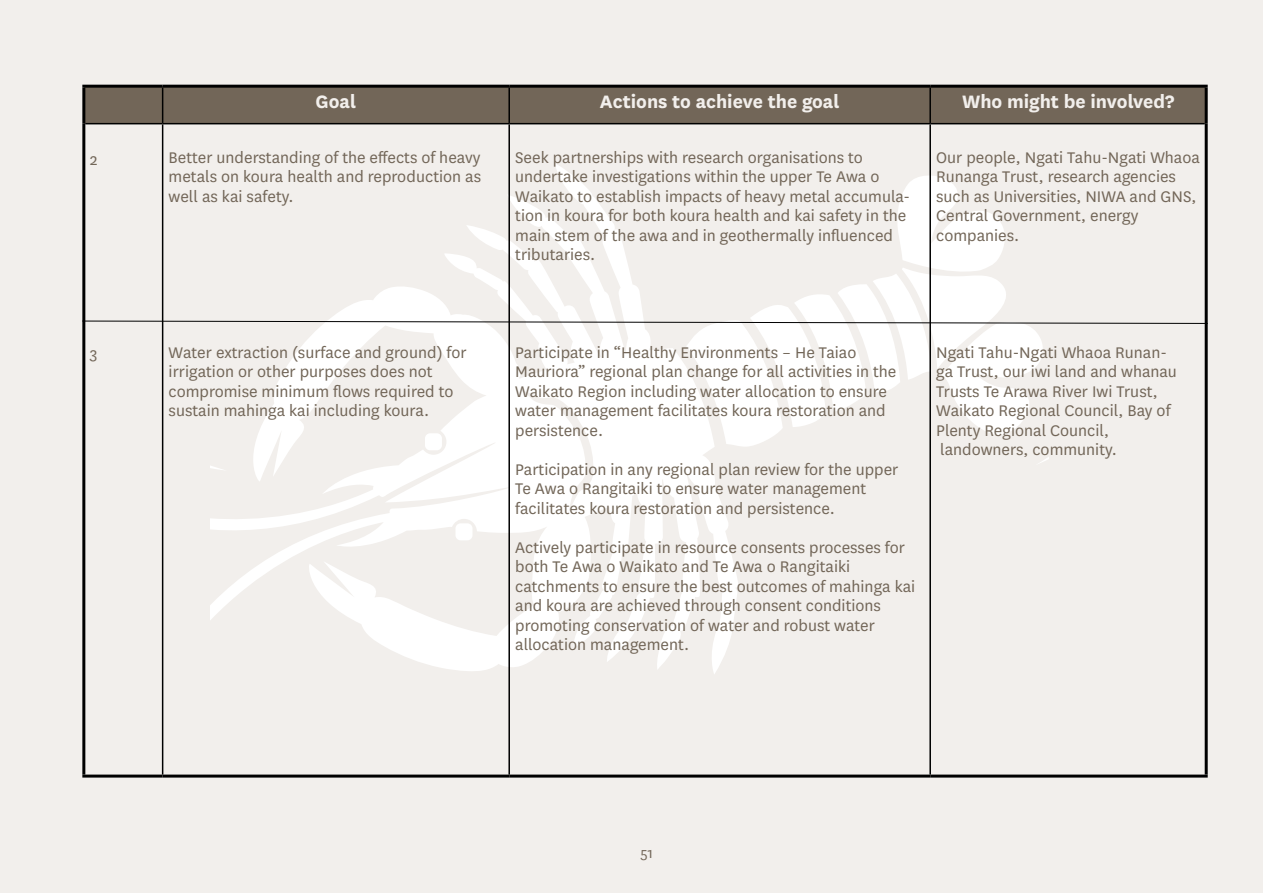
<style>
.page{position:relative;width:1263px;height:893px;background:#f2efec}
.page>*{position:absolute;margin:0;border:0;box-sizing:border-box;transform-origin:0 0}
.t1{font:700 21px "National";color:#f2efec}
.t2{font:18px/19.5px "National";color:#726658}
.t3{font:16.5px "National";color:#726658}
</style>
<div class="page">
<svg style="left:210px;top:164px;width:528px;height:510px"></svg>
<div style="left:85px;top:88px;width:1120px;height:35px;background:#726658"></div>
<hr style="left:82px;top:85px;width:81px;height:3px;background:#000">
<hr style="left:82px;top:88px;width:3px;height:36px;background:#000">
<hr style="left:163px;top:85px;width:346px;height:3px;background:#000">
<hr style="left:509px;top:85px;width:421px;height:3px;background:#000">
<hr style="left:930px;top:85px;width:278px;height:3px;background:#000">
<hr style="left:1205px;top:88px;width:3px;height:36px;background:#000">
<hr style="left:82px;top:124px;width:3px;height:651px;background:#000">
<hr style="left:1205px;top:124px;width:3px;height:651px;background:#000">
<hr style="left:82px;top:775px;width:81px;height:3px;background:#000">
<hr style="left:163px;top:775px;width:346px;height:3px;background:#000">
<hr style="left:509px;top:775px;width:421px;height:3px;background:#000">
<hr style="left:930px;top:775px;width:278px;height:3px;background:#000">
<hr style="left:162px;top:88px;width:1px;height:35px;background:#000">
<hr style="left:508px;top:88px;width:2px;height:35px;background:#000">
<hr style="left:929px;top:88px;width:2px;height:35px;background:#000">
<hr style="left:85px;top:123px;width:78px;height:1px;background:#000">
<hr style="left:163px;top:123px;width:346px;height:1px;background:#000">
<hr style="left:162px;top:124px;width:1px;height:651px;background:#000">
<hr style="left:509px;top:123px;width:421px;height:1px;background:#000">
<hr style="left:508px;top:124px;width:2px;height:651px;background:#000">
<hr style="left:930px;top:123px;width:275px;height:1px;background:#000">
<hr style="left:929px;top:124px;width:2px;height:651px;background:#000">
<svg style="left:82px;top:173px;width:1126px;height:298px"></svg>
<p class="t2" style="left:90px;top:149px;width:9px">2</p>
<p class="t2" style="left:90px;top:343px;width:9px">3</p>
<p class="t1" style="left:316px;top:87px;width:42px">Goal</p>
<p class="t1" style="left:600px;top:87px;width:241px">Actions to achieve the goal</p>
<p class="t1" style="left:962px;top:87px;width:214px">Who might be involved?</p>
<p class="t2" style="left:169px;top:147px;width:314px;text-align:justify">Better understanding of the effects of heavy metals on koura health and reproduction as well as kai safety.</p>
<p class="t2" style="left:169px;top:342px;width:300px">Water extraction (surface and ground) for irrigation or other purposes does not compromise minimum flows required to sustain mahinga kai including koura.</p>
<p class="t2" style="left:515px;top:147px;width:396px">Seek partnerships with research organisations to undertake investigations within the upper Te Awa o Waikato to establish impacts of heavy metal accumula&shy;tion in koura for both koura health and kai safety in the main stem of the awa and in geothermally influenced tributaries.</p>
<p class="t2" style="left:936px;top:147px;width:265px">Our people, Ngati Tahu-Ngati Whaoa<br>Runanga Trust, research agencies such as Universities, NIWA and GNS,<br>Central Government, energy companies.</p>
<p class="t2" style="left:515px;top:342px;width:383px">Participate in “Healthy Environments – He Taiao Mauriora” regional plan change for all activities in the Waikato Region including water allocation to ensure water management facilitates koura restoration and persistence.</p>
<p class="t2" style="left:515px;top:459px;width:385px">Participation in any regional plan review for the upper<br>Te Awa o Rangitaiki to ensure water management facilitates koura restoration and persistence.</p>
<p class="t2" style="left:515px;top:537px;width:402px">Actively participate in resource consents processes for both Te Awa o Waikato and Te Awa o Rangitaiki catchments to ensure the best outcomes of mahinga kai and koura are achieved through consent conditions promoting conservation of water and robust water allocation management.</p>
<p class="t2" style="left:936px;top:341px;width:242px">Ngati Tahu-Ngati Whaoa Runan&shy;ga Trust, our iwi land and whanau<br>Trusts Te Arawa River Iwi Trust,<br>Waikato Regional Council, Bay of<br>Plenty Regional Council, landowners, community.</p>
<p class="t3" style="left:640px;top:842px;width:14px">51</p>
</div>
